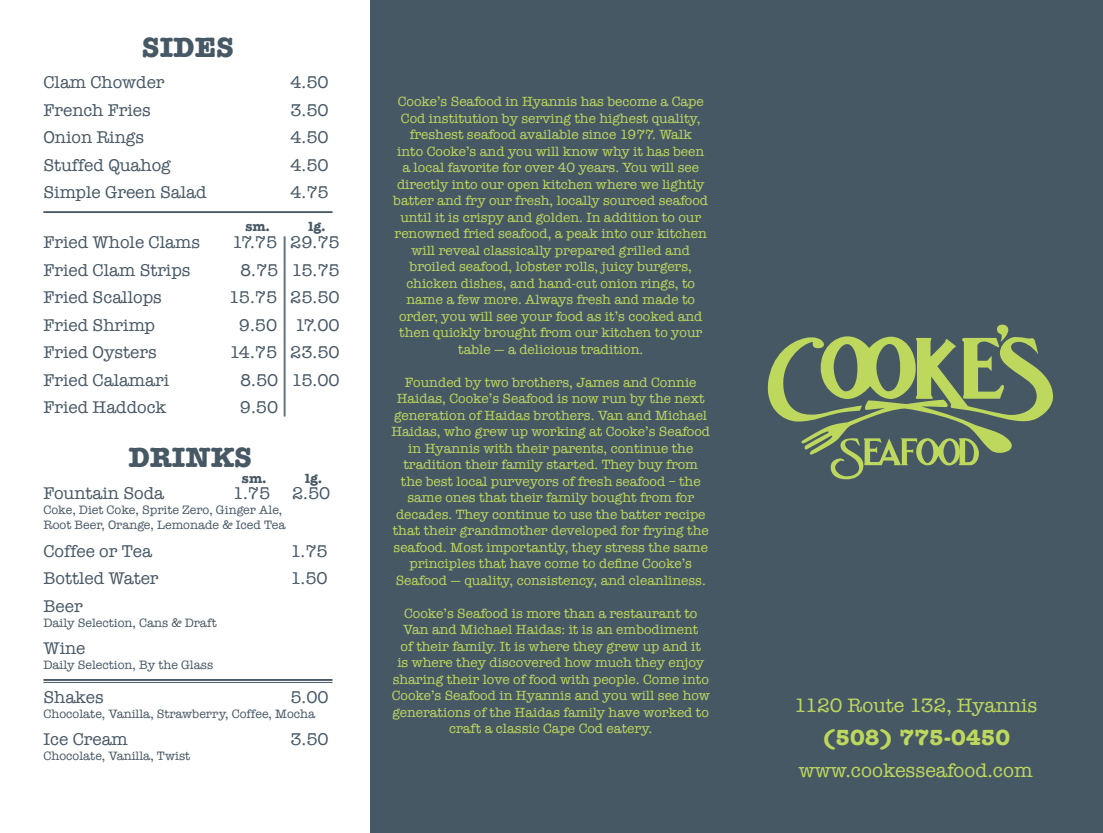
<style>
.page{position:relative;width:1103px;height:833px;background:#fff}
.page>*{position:absolute;margin:0;border:0;box-sizing:border-box;transform-origin:0 0}
.t1{font:700 28.75px "American Typewriter";color:#475865}
.t2{font:700 22.5px "American Typewriter";color:#bed85d}
.t3{font:20px "American Typewriter";color:#bed85d}
.t4{font:17.5px "American Typewriter";color:#475865}
.t5{font:13.75px/16.5px "American Typewriter";color:#bed85d;text-align:center}
.t6{font:700 13.75px "American Typewriter";color:#475865}
.t7{font:12.5px "American Typewriter";color:#475865}
</style>
<div class="page">
<div style="left:371px;top:0;width:360px;height:832px;background:#475865"></div>
<div style="left:731px;top:0;width:371px;height:832px;background:#475865"></div>
<svg style="left:767px;top:324px;width:286px;height:155px"></svg>
<hr style="left:43px;top:679px;width:289px;height:1px;background:#475865">
<hr style="left:43px;top:682px;width:289px;height:1px;background:#475865">
<hr style="left:43px;top:211px;width:289px;height:1px;background:#475865">
<hr style="left:43px;top:212px;width:289px;height:1px;background:#475865">
<hr style="left:285px;top:236px;width:1px;height:180px;background:#475865">
<hr style="left:284px;top:236px;width:1px;height:180px;background:#475865">
<p class="t1" style="left:142px;top:23px;width:94px">SIDES</p>
<p class="t4" style="left:43px;top:69px;width:123px">Clam Chowder</p>
<p class="t4" style="left:290px;top:69px;width:40px">4.50</p>
<p class="t4" style="left:43px;top:97px;width:109px">French Fries</p>
<p class="t4" style="left:290px;top:97px;width:40px">3.50</p>
<p class="t4" style="left:43px;top:124px;width:102px">Onion Rings</p>
<p class="t4" style="left:290px;top:124px;width:40px">4.50</p>
<p class="t4" style="left:43px;top:152px;width:129px">Stuffed Quahog</p>
<p class="t4" style="left:290px;top:152px;width:40px">4.50</p>
<p class="t4" style="left:43px;top:179px;width:165px">Simple Green Salad</p>
<p class="t4" style="left:290px;top:179px;width:40px">4.75</p>
<p class="t6" style="left:245px;top:214px;width:26px">sm.</p>
<p class="t6" style="left:308px;top:214px;width:19px">lg.</p>
<p class="t4" style="left:43px;top:229px;width:158px">Fried Whole Clams</p>
<p class="t4" style="left:232px;top:229px;width:109px">17.75 29.75</p>
<p class="t4" style="left:43px;top:256px;width:148px">Fried Clam Strips</p>
<p class="t4" style="left:240px;top:256px;width:101px">8.75 15.75</p>
<p class="t4" style="left:43px;top:284px;width:120px">Fried Scallops</p>
<p class="t4" style="left:229px;top:284px;width:112px">15.75 25.50</p>
<p class="t4" style="left:43px;top:311px;width:113px">Fried Shrimp</p>
<p class="t4" style="left:239px;top:311px;width:102px">9.50 17.00</p>
<p class="t4" style="left:43px;top:339px;width:115px">Fried Oysters</p>
<p class="t4" style="left:229px;top:339px;width:112px">14.75 23.50</p>
<p class="t4" style="left:43px;top:366px;width:127px">Fried Calamari</p>
<p class="t4" style="left:240px;top:366px;width:101px">8.50 15.00</p>
<p class="t4" style="left:43px;top:394px;width:124px">Fried Haddock</p>
<p class="t4" style="left:240px;top:394px;width:40px">9.50</p>
<p class="t1" style="left:128px;top:432px;width:125px">DRINKS</p>
<p class="t6" style="left:242px;top:466px;width:26px">sm.</p>
<p class="t6" style="left:305px;top:466px;width:19px">lg.</p>
<p class="t4" style="left:43px;top:480px;width:122px">Fountain Soda</p>
<p class="t4" style="left:233px;top:480px;width:39px">1.75</p>
<p class="t4" style="left:292px;top:480px;width:40px">2.50</p>
<p class="t7" style="left:43px;top:500px;width:240px">Coke, Diet Coke, Sprite Zero, Ginger Ale,</p>
<p class="t7" style="left:43px;top:515px;width:244px">Root Beer, Orange, Lemonade &amp; Iced Tea</p>
<p class="t4" style="left:43px;top:537px;width:110px">Coffee or Tea</p>
<p class="t4" style="left:290px;top:537px;width:39px">1.75</p>
<p class="t4" style="left:43px;top:565px;width:117px">Bottled Water</p>
<p class="t4" style="left:290px;top:565px;width:39px">1.50</p>
<p class="t4" style="left:43px;top:592px;width:41px">Beer</p>
<p class="t7" style="left:43px;top:613px;width:175px">Daily Selection, Cans &amp; Draft</p>
<p class="t4" style="left:43px;top:635px;width:44px">Wine</p>
<p class="t7" style="left:43px;top:655px;width:171px">Daily Selection, By the Glass</p>
<p class="t4" style="left:43px;top:683px;width:62px">Shakes</p>
<p class="t4" style="left:290px;top:683px;width:40px">5.00</p>
<p class="t7" style="left:43px;top:703px;width:273px">Chocolate, Vanilla, Strawberry, Coffee, Mocha</p>
<p class="t4" style="left:43px;top:725px;width:86px">Ice Cream</p>
<p class="t4" style="left:290px;top:725px;width:40px">3.50</p>
<p class="t7" style="left:43px;top:746px;width:148px">Chocolate, Vanilla, Twist</p>
<p class="t5" style="left:393px;top:93px;width:316px">Cooke’s Seafood in Hyannis has become a Cape Cod institution by serving the highest quality, freshest seafood available since 1977. Walk<br>into Cooke’s and you will know why it has been a local favorite for over 40 years. You will see directly into our open kitchen where we lightly batter and fry our fresh, locally sourced seafood until it is crispy and golden. In addition to our renowned fried seafood, a peak into our kitchen will reveal classically prepared grilled and broiled seafood, lobster rolls, juicy burgers, chicken dishes, and hand-cut onion rings, to name a few more. Always fresh and made to order, you will see your food as it’s cooked and then quickly brought from our kitchen to your table — a delicious tradition.</p>
<p class="t5" style="left:391px;top:373px;width:320px">Founded by two brothers, James and Connie Haidas, Cooke’s Seafood is now run by the next generation of Haidas brothers. Van and Michael Haidas, who grew up working at Cooke’s Seafood in Hyannis with their parents, continue the tradition their family started. They buy from the best local purveyors of fresh seafood – the same ones that their family bought from for decades. They continue to use the batter recipe that their grandmother developed for frying the seafood. Most importantly, they stress the same principles that have come to define Cooke’s Seafood — quality, consistency, and cleanliness.</p>
<p class="t5" style="left:392px;top:604px;width:319px">Cooke’s Seafood is more than a restaurant to Van and Michael Haidas: it is an embodiment<br>of their family. It is where they grew up and it<br>is where they discovered how much they enjoy sharing their love of food with people. Come into Cooke’s Seafood in Hyannis and you will see how generations of the Haidas family have worked to craft a classic Cape Cod eatery.</p>
<p class="t3" style="left:794px;top:689px;width:245px">1120 Route 132, Hyannis</p>
<p class="t2" style="left:821px;top:718px;width:191px">(508) 775-0450</p>
<p class="t3" style="left:798px;top:754px;width:235px">www.cookesseafood.com</p>
</div>
